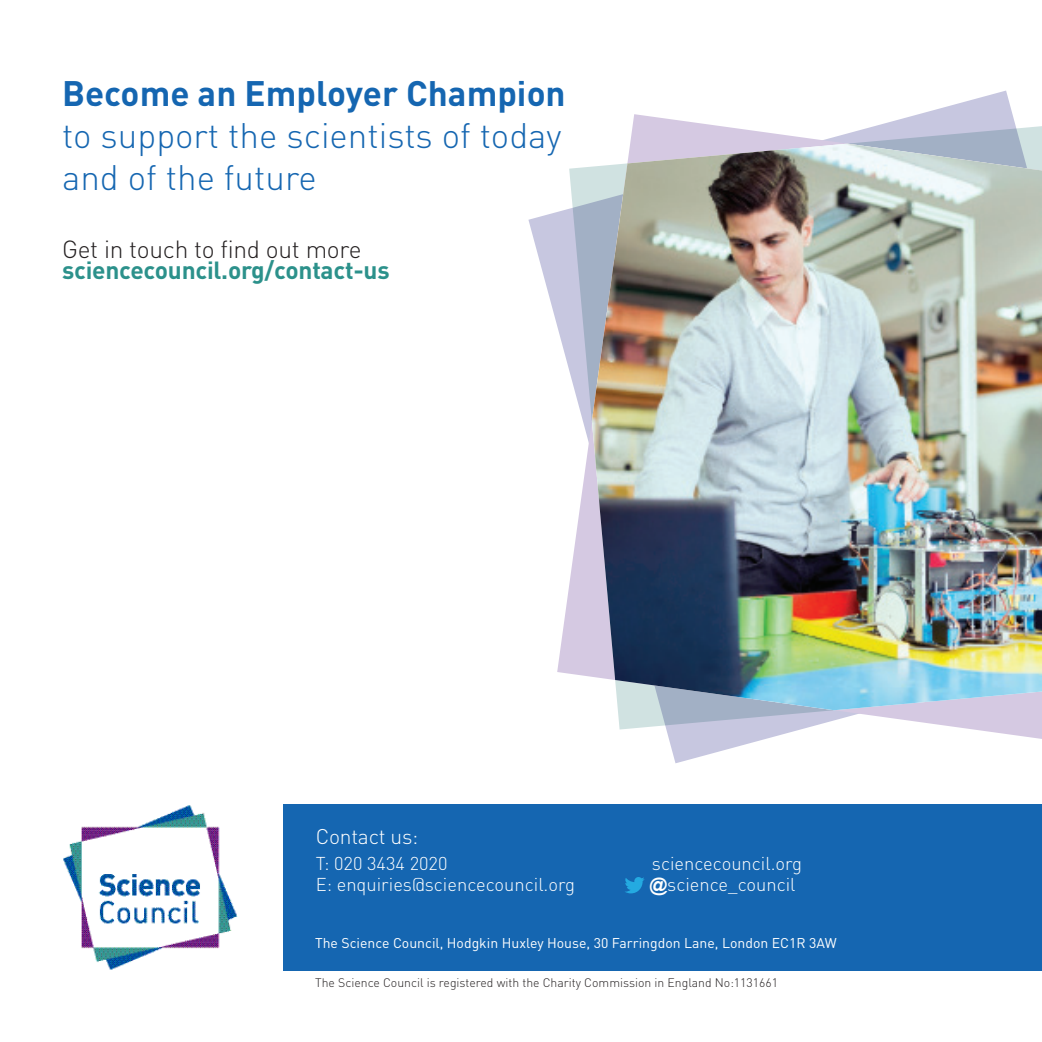
<style>
.page{position:relative;width:1042px;height:1042px;background:#fff}
.page>*{position:absolute;margin:0;border:0;box-sizing:border-box;transform-origin:0 0}
.t1{font:300 35px/42px "DINOT";color:#1566b1;text-align:justify}
.t2{font:700 24.5px "DINOT";letter-spacing:-.01em;color:#2c918b}
.t3{font:300 24.5px "DINOT";letter-spacing:-.01em;color:#231f20}
.t4{font:300 21px "DINOT";letter-spacing:-.01em;color:#fff}
.t5{font:300 18.38px "DINOT";color:#fff}
.t6{font:14px "DINOT";color:#fff}
.t7{font:300 12.25px "DINOT";color:#231f20}
.s1{font-weight:700}
.s2{font-family:"Arial";font-weight:700}
</style>
<div class="page">
<img style="left:63px;top:805px;width:175px;height:165px">
<svg style="left:528px;top:91px;width:485px;height:672px"></svg>
<svg style="left:557px;top:114px;width:485px;height:625px"></svg>
<img style="left:592px;top:144px;width:450px;height:566px">
<div style="left:283px;top:804px;width:759px;height:166px;background:#1566b1"></div>
<svg style="left:625px;top:877px;width:20px;height:16px"></svg>
<p class="t1" style="left:62px;top:72px;width:505px"><span class="s1">Become an Employer Champion </span>to support the scientists of today and of the future</p>
<p class="t3" style="left:62px;top:234px;width:301px">Get in touch to find out more</p>
<p class="t2" style="left:62px;top:251px;width:329px">sciencecouncil.org/contact-us</p>
<p class="t4" style="left:316px;top:823px;width:104px">Contact us:</p>
<p class="t5" style="left:316px;top:852px;width:133px">T: 020 3434 2020</p>
<p class="t5" style="left:316px;top:873px;width:261px">E: enquiries@sciencecouncil.org</p>
<p class="t5" style="left:652px;top:852px;width:152px">sciencecouncil.org</p>
<p class="t5" style="left:649px;top:873px;width:148px"><span class="s2">@</span>science_council</p>
<p class="t6" style="left:315px;top:932px;width:523px">The Science Council, Hodgkin Huxley House, 30 Farringdon Lane, London EC1R 3AW</p>
<p class="t7" style="left:315px;top:975px;width:464px">The Science Council is registered with the Charity Commission in England No:1131661</p>
</div>
